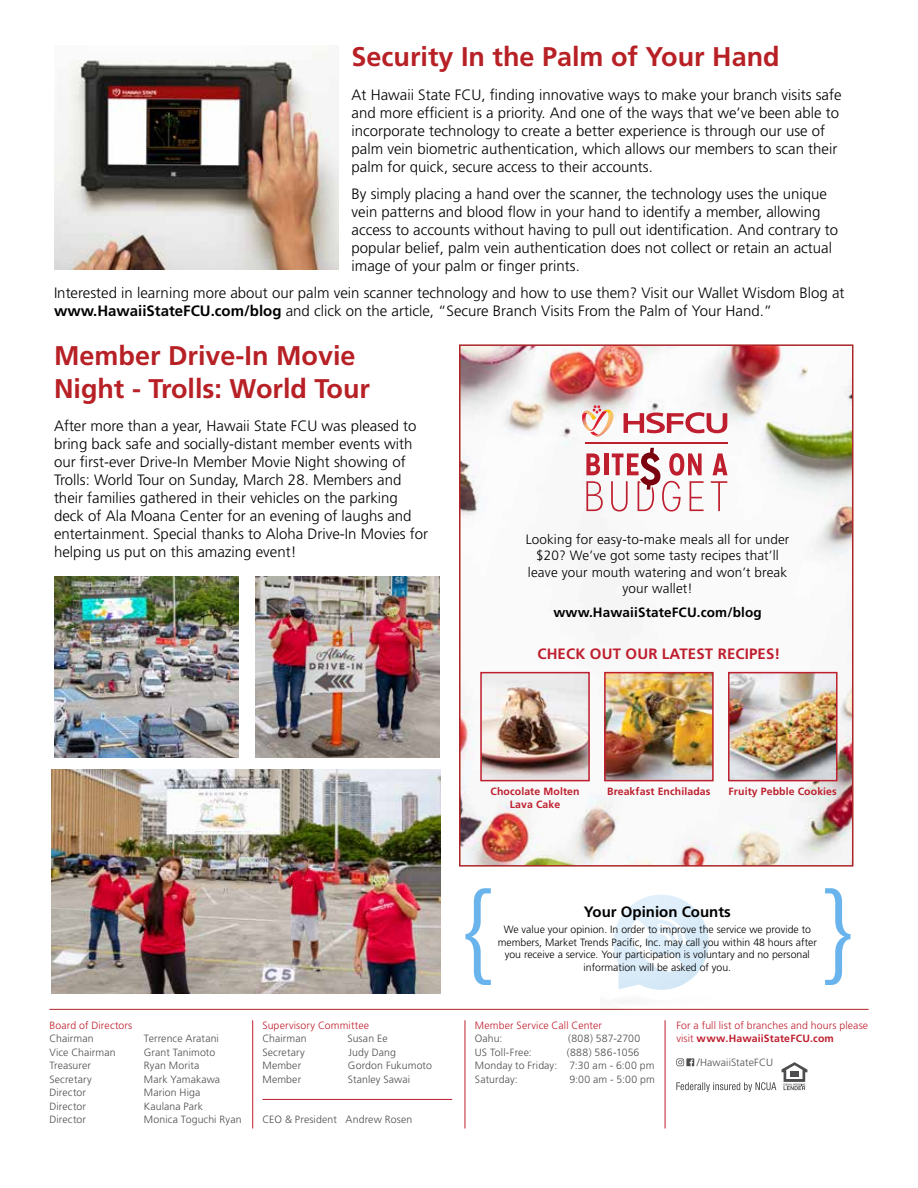
<style>
.page{position:relative;width:918px;height:1188px;background:#fff}
.page>*{position:absolute;margin:0;border:0;box-sizing:border-box;transform-origin:0 0}
.t1{font:300 108px "Frutiger";color:#69b4ec}
.t2{font:700 27px/32.2px "Frutiger";color:#b72025}
.t3{font:300 15px/18px "Frutiger";color:#000}
.t4{font:700 15px "Frutiger";letter-spacing:.01em;color:#be1e2d}
.t5{font:700 15px "Frutiger";color:#000}
.t6{font:300 13.5px/16.2px "Frutiger";letter-spacing:.01em;color:#000;text-align:center}
.t7{font:700 13.5px "Frutiger";letter-spacing:.01em;color:#000}
.t8{font:300 10.5px/13.5px "Frutiger";letter-spacing:.01em;color:#4d4d4f}
.t9{font:300 10.5px/12.6px "Frutiger";color:#000;text-align:center}
.t10{font:300 10.5px/13.5px "Frutiger";letter-spacing:.01em;color:#be1e2d}
.t11{font:700 10.5px/12.6px "Frutiger";letter-spacing:.01em;color:#be1e2d;text-align:center}
.t12{font:700 10.5px "Frutiger";letter-spacing:.01em;color:#bd202e}
.s1{font-weight:700}
</style>
<div class="page">
<svg style="left:676px;top:1082px;width:100px;height:10px"></svg>
<svg style="left:782px;top:1062px;width:25px;height:28px"></svg>
<hr style="left:252px;top:1020px;width:1px;height:108px;background:#be1e2d">
<hr style="left:465px;top:1020px;width:1px;height:108px;background:#be1e2d">
<hr style="left:665px;top:1020px;width:1px;height:108px;background:#be1e2d">
<hr style="left:49px;top:1009px;width:820px;height:1px;background:#ae2528">
<svg style="left:676px;top:1058px;width:18px;height:8px"></svg>
<hr style="left:262px;top:1099px;width:190px;height:1px;background:#be1e2d">
<img style="left:54px;top:51px;width:284px;height:219px">
<img style="left:51px;top:769px;width:389px;height:225px">
<img style="left:54px;top:577px;width:185px;height:180px">
<img style="left:255px;top:577px;width:185px;height:180px">
<img style="left:462px;top:347px;width:388px;height:517px">
<div style="left:459px;top:344px;width:394px;height:523px;border:2px solid #ac2527"></div>
<img style="left:731px;top:675px;width:104px;height:103px">
<div style="left:728px;top:672px;width:110px;height:109px;border:2px solid #be1e2d"></div>
<svg style="left:586px;top:453px;width:14px;height:22px"></svg>
<hr style="left:604px;top:453px;width:4px;height:22px;background:#be1e2d">
<svg style="left:713px;top:453px;width:14px;height:22px"></svg>
<svg style="left:586px;top:481px;width:17px;height:30px"></svg>
<svg style="left:711px;top:481px;width:16px;height:30px"></svg>
<svg style="left:611px;top:446px;width:93px;height:66px"></svg>
<svg style="left:624px;top:412px;width:103px;height:21px"></svg>
<svg style="left:582px;top:405px;width:32px;height:33px"></svg>
<hr style="left:585px;top:442px;width:142px;height:2px;background:#be1e2d">
<svg style="left:601px;top:895px;width:117px;height:115px"></svg>
<img style="left:483px;top:675px;width:104px;height:103px">
<div style="left:480px;top:672px;width:110px;height:109px;border:2px solid #be1e2d"></div>
<img style="left:607px;top:675px;width:104px;height:103px">
<div style="left:604px;top:672px;width:110px;height:109px;border:2px solid #be1e2d"></div>
<h2 class="t2" style="left:352px;top:41px;width:430px">Security In the Palm of Your Hand</h2>
<p class="t3" style="left:352px;top:86px;width:492px">At Hawaii State FCU, finding innovative ways to make your branch visits safe and more efficient is a priority. And one of the ways that we’ve been able to incorporate technology to create a better experience is through our use of palm vein biometric authentication, which allows our members to scan their palm for quick, secure access to their accounts.</p>
<p class="t3" style="left:352px;top:185px;width:488px">By simply placing a hand over the scanner, the technology uses the unique vein patterns and blood flow in your hand to identify a member, allowing access to accounts without having to pull out identification. And contrary to popular belief, palm vein authentication does not collect or retain an actual image of your palm or finger prints.</p>
<p class="t3" style="left:54px;top:284px;width:792px">Interested in learning more about our palm vein scanner technology and how to use them? Visit our Wallet Wisdom Blog at <span class="s1">www.HawaiiStateFCU.com/blog</span> and click on the article, “Secure Branch Visits From the Palm of Your Hand.”</p>
<h2 class="t2" style="left:54px;top:340px;width:318px">Member Drive-In Movie<br>Night - Trolls: World Tour</h2>
<p class="t3" style="left:54px;top:417px;width:376px">After more than a year, Hawaii State FCU was pleased to bring back safe and socially-distant member events with our first-ever Drive-In Member Movie Night showing of Trolls: World Tour on Sunday, March 28. Members and their families gathered in their vehicles on the parking deck of Ala Moana Center for an evening of laughs and entertainment. Special thanks to Aloha Drive-In Movies for helping us put on this amazing event!</p>
<p class="t6" style="left:526px;top:531px;width:265px">Looking for easy-to-make meals all for under $20? We’ve got some tasty recipes that’ll leave your mouth watering and won’t break your wallet!</p>
<p class="t7" style="left:553px;top:604px;width:210px">www.HawaiiStateFCU.com/blog</p>
<p class="t4" style="left:537px;top:645px;width:245px">CHECK OUT OUR LATEST RECIPES!</p>
<p class="t11" style="left:490px;top:785px;width:91px">Chocolate Molten<br>Lava Cake</p>
<p class="t11" style="left:607px;top:785px;width:105px">Breakfast Enchiladas</p>
<p class="t12" style="left:729px;top:785px;width:110px">Fruity Pebble Cookies</p>
<p class="t10" style="left:49px;top:1018px;width:85px">Board of Directors</p>
<p class="t8" style="left:49px;top:1032px;width:46px">Chairman</p>
<p class="t8" style="left:144px;top:1032px;width:77px">Terrence Aratani</p>
<p class="t8" style="left:49px;top:1045px;width:68px">Vice Chairman</p>
<p class="t8" style="left:144px;top:1045px;width:73px">Grant Tanimoto</p>
<p class="t8" style="left:49px;top:1059px;width:43px">Treasurer</p>
<p class="t8" style="left:144px;top:1059px;width:57px">Ryan Morita</p>
<p class="t8" style="left:49px;top:1072px;width:44px">Secretary</p>
<p class="t8" style="left:144px;top:1072px;width:78px">Mark Yamakawa</p>
<p class="t8" style="left:49px;top:1086px;width:38px">Director</p>
<p class="t8" style="left:144px;top:1086px;width:58px">Marion Higa</p>
<p class="t8" style="left:49px;top:1099px;width:38px">Director</p>
<p class="t8" style="left:144px;top:1099px;width:61px">Kaulana Park</p>
<p class="t8" style="left:49px;top:1113px;width:38px">Director</p>
<p class="t8" style="left:144px;top:1113px;width:99px">Monica Toguchi Ryan</p>
<p class="t10" style="left:262px;top:1018px;width:108px">Supervisory Committee</p>
<p class="t8" style="left:262px;top:1032px;width:46px">Chairman</p>
<p class="t8" style="left:347px;top:1032px;width:42px">Susan Ee</p>
<p class="t8" style="left:262px;top:1045px;width:44px">Secretary</p>
<p class="t8" style="left:349px;top:1045px;width:49px">Judy Dang</p>
<p class="t8" style="left:262px;top:1059px;width:40px">Member</p>
<p class="t8" style="left:348px;top:1059px;width:86px">Gordon Fukumoto</p>
<p class="t8" style="left:262px;top:1072px;width:40px">Member</p>
<p class="t8" style="left:348px;top:1072px;width:64px">Stanley Sawai</p>
<p class="t8" style="left:262px;top:1113px;width:151px">CEO &amp; President Andrew Rosen</p>
<h1 class="t1" style="left:461px;top:872px;width:32px">{</h1>
<h1 class="t1" style="left:825px;top:872px;width:32px">}</h1>
<p class="t5" style="left:584px;top:903px;width:148px">Your Opinion Counts</p>
<p class="t9" style="left:498px;top:923px;width:321px">We value your opinion. In order to improve the service we provide to members, Market Trends Pacific, Inc. may call you within 48 hours after you receive a service. Your participation is voluntary and no personal information will be asked of you.</p>
<p class="t10" style="left:475px;top:1018px;width:129px">Member Service Call Center</p>
<p class="t8" style="left:475px;top:1032px;width:29px">Oahu:</p>
<p class="t8" style="left:568px;top:1032px;width:74px">(808) 587-2700</p>
<p class="t8" style="left:475px;top:1045px;width:58px">US Toll-Free:</p>
<p class="t8" style="left:475px;top:1045px;width:181px;text-indent:92px">(888) 586-1056<br>Monday to Friday: 7:30 am - 6:00 pm<br>Saturday:</p>
<p class="t8" style="left:569px;top:1072px;width:87px">9:00 am - 5:00 pm</p>
<p class="t10" style="left:676px;top:1018px;width:193px">For a full list of branches and hours please visit <span class="s1">www.HawaiiStateFCU.com</span></p>
<p class="t8" style="left:697px;top:1056px;width:78px">/HawaiiStateFCU</p>
</div>
